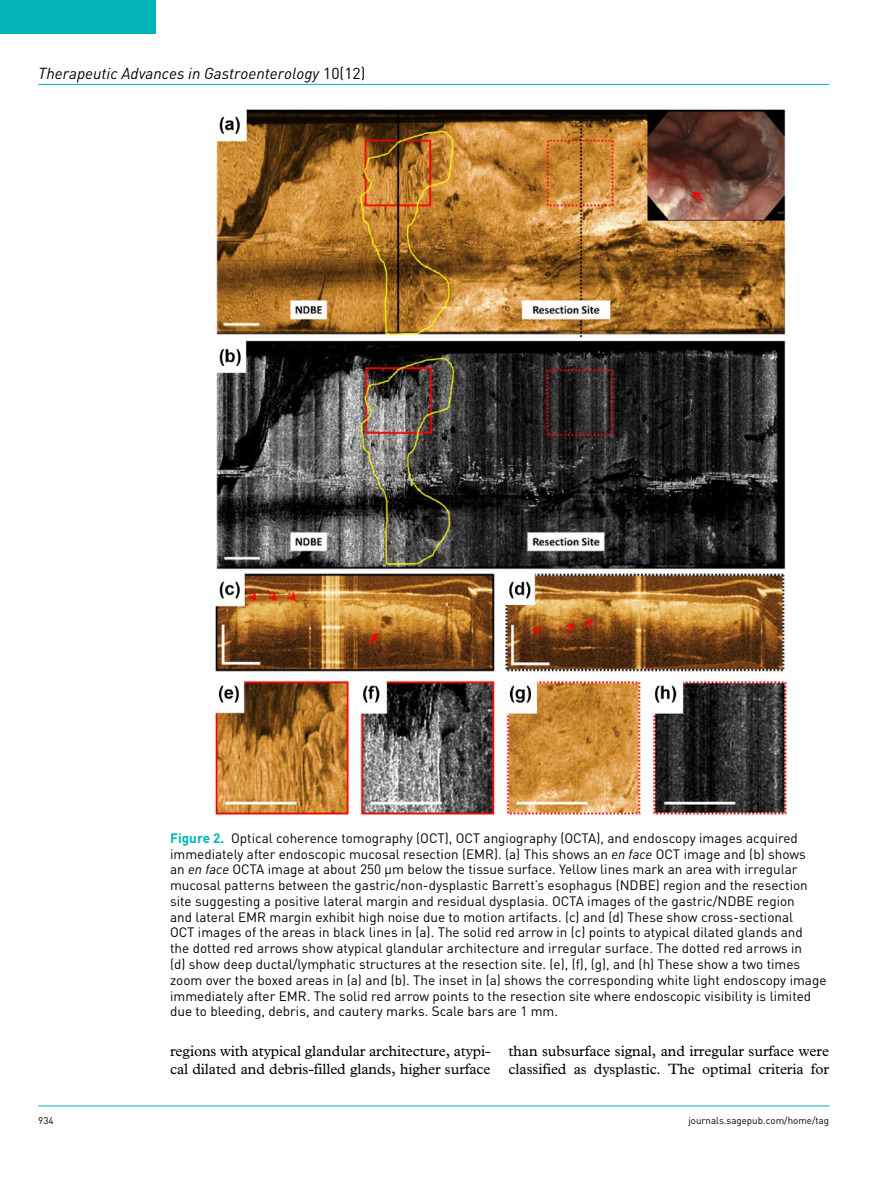
<style>
.page{position:relative;width:893px;height:1191px;background:#fff}
.page>*{position:absolute;margin:0;border:0;box-sizing:border-box;transform-origin:0 0}
.t1{font:italic 15.75px "DIN";color:#000}
.t2{font:15px/18px "Plantin Std";letter-spacing:-.005em;color:#000}
.t3{font:13.5px/15.8px "DIN";color:#000}
.t4{font:9.75px "DIN";color:#000}
.s1{font-style:normal}
.s2{font-weight:700;color:#00b4b7}
.s3{font-style:italic}
</style>
<div class="page">
<hr style="left:38px;top:84px;width:791px;height:1px;background:#00b4b7">
<hr style="left:38px;top:1105px;width:791px;height:1px;background:#00b4b7">
<div style="left:0;top:0;width:155px;height:34px;background:#00b4b7"></div>
<img style="left:212px;top:109px;width:576px;height:706px">
<p class="t1" style="left:38px;top:63px;width:329px">Therapeutic Advances in Gastroenterology <span class="s1">10(12)</span></p>
<p class="t3" style="left:170px;top:830px;width:658px"><span class="s2">Figure 2.</span> Optical coherence tomography (OCT), OCT angiography (OCTA), and endoscopy images acquired immediately after endoscopic mucosal resection (EMR). (a) This shows an <span class="s3">en face</span> OCT image and (b) shows<br>an <span class="s3">en face</span> OCTA image at about 250 μm below the tissue surface. Yellow lines mark an area with irregular mucosal patterns between the gastric/non-dysplastic Barrett’s esophagus (NDBE) region and the resection site suggesting a positive lateral margin and residual dysplasia. OCTA images of the gastric/NDBE region<br>and lateral EMR margin exhibit high noise due to motion artifacts. (c) and (d) These show cross-sectional<br>OCT images of the areas in black lines in (a). The solid red arrow in (c) points to atypical dilated glands and<br>the dotted red arrows show atypical glandular architecture and irregular surface. The dotted red arrows in<br>(d) show deep ductal/lymphatic structures at the resection site. (e), (f), (g), and (h) These show a two times zoom over the boxed areas in (a) and (b). The inset in (a) shows the corresponding white light endoscopy image immediately after EMR. The solid red arrow points to the resection site where endoscopic visibility is limited due to bleeding, debris, and cautery marks. Scale bars are 1 mm.</p>
<p class="t2" style="left:170px;top:1042px;width:322px">regions with atypical glandular architecture, atypi&shy;cal dilated and debris-filled glands, higher surface</p>
<p class="t2" style="left:509px;top:1042px;width:322px">than subsurface signal, and irregular surface were classified as dysplastic. The optimal criteria for</p>
<p class="t4" style="left:38px;top:1114px;width:17px">934</p>
<p class="t4" style="left:688px;top:1114px;width:142px">journals.sagepub.com/home/tag</p>
</div>
